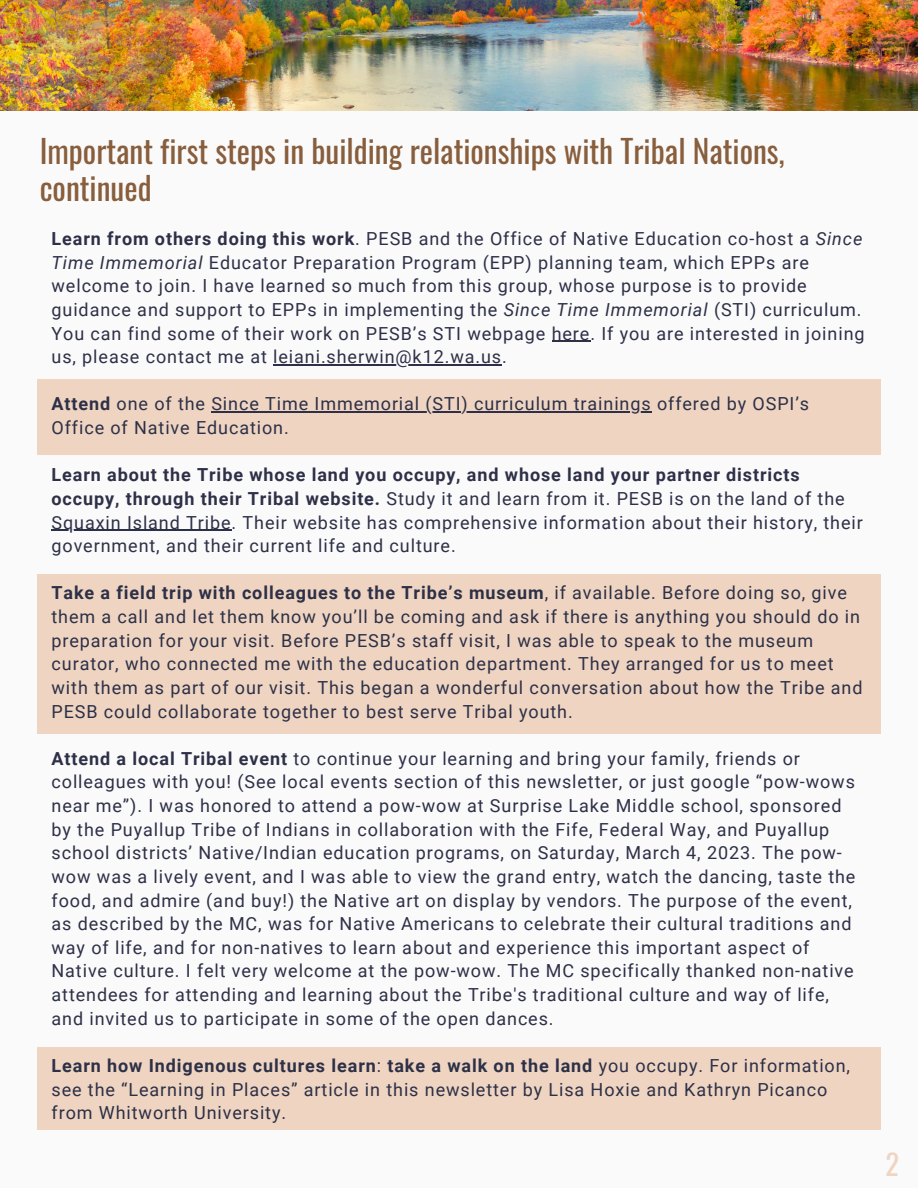
<style>
.page{position:relative;width:918px;height:1188px;background:#fafafa}
.page>*{position:absolute;margin:0;border:0;box-sizing:border-box;transform-origin:0 0}
.t1{font:31.5px/37.2px "Oswald";color:#885e3d}
.t2{font:28.5px "Oswald";color:#eed4c1}
.t3{font:18px/23.7px "Roboto";letter-spacing:.05em;color:#2d3047}
.t4{font:700 18px "Roboto";letter-spacing:.05em;color:#2d3047}
.s1{font-weight:700}
.s2{font-style:italic}
.s3{font-weight:400}
</style>
<div class="page">
<img style="left:0;top:0;width:918px;height:110px">
<div style="left:37px;top:380px;width:843px;height:75px;background:#eed4c1"></div>
<div style="left:37px;top:574px;width:843px;height:160px;background:#eed4c1"></div>
<div style="left:37px;top:1047px;width:843px;height:83px;background:#eed4c1"></div>
<hr style="left:552px;top:341px;width:38px;height:1px;background:#2d3047">
<hr style="left:273px;top:364px;width:229px;height:1px;background:#2d3047">
<hr style="left:211px;top:412px;width:441px;height:1px;background:#2d3047">
<hr style="left:52px;top:530px;width:180px;height:1px;background:#2d3047">
<h1 class="t1" style="left:40px;top:131px;width:746px">Important first steps in building relationships with Tribal Nations, continued</h1>
<h1 class="t3" style="left:52px;top:227px;width:815px"><span class="s1">Learn from others doing this work</span>. PESB and the Office of Native Education co-host a <span class="s2">Since Time Immemorial</span> Educator Preparation Program (EPP) planning team, which EPPs are welcome to join. I have learned so much from this group, whose purpose is to provide guidance and support to EPPs in implementing the <span class="s2">Since Time Immemorial</span> (STI) curriculum.<br>You can find some of their work on PESB’s STI webpage here. If you are interested in joining us, please contact me at leiani.sherwin@k12.wa.us.</h1>
<p class="t3" style="left:52px;top:392px;width:759px"><span class="s1">Attend</span> one of the Since Time Immemorial (STI) curriculum trainings offered by OSPI’s</p>
<p class="t3" style="left:52px;top:416px;width:239px">Office of Native Education.</p>
<p class="t4" style="left:52px;top:465px;width:750px">Learn about the Tribe whose land you occupy, and whose land your partner districts</p>
<p class="t3" style="left:52px;top:487px;width:795px"><span class="s1">occupy, through their Tribal website.</span> Study it and learn from it. PESB is on the land of the</p>
<p class="t3" style="left:52px;top:511px;width:813px">Squaxin Island Tribe. Their website has comprehensive information about their history, their government, and their current life and culture.</p>
<p class="t3" style="left:52px;top:581px;width:810px"><span class="s1">Take a field trip with colleagues to the Tribe’s museum</span>, if available. Before doing so, give them a call and let them know you’ll be coming and ask if there is anything you should do in preparation for your visit. Before PESB’s staff visit, I was able to speak to the museum</p>
<p class="t3" style="left:52px;top:652px;width:812px">curator, who connected me with the education department. They arranged for us to meet with them as part of our visit. This began a wonderful conversation about how the Tribe and<br>PESB could collaborate together to best serve Tribal youth.</p>
<p class="t3" style="left:52px;top:747px;width:805px"><span class="s1">Attend a local Tribal event</span> to continue your learning and bring your family, friends or colleagues with you! (See local events section of this newsletter, or just google “pow-wows near me”). I was honored to attend a pow-wow at Surprise Lake Middle school, sponsored</p>
<p class="t3" style="left:52px;top:818px;width:805px">by the Puyallup Tribe of Indians in collaboration with the Fife, Federal Way, and Puyallup school districts’ Native/Indian education programs, on Saturday, March 4, 2023. The pow&shy;wow was a lively event, and I was able to view the grand entry, watch the dancing, taste the food, and admire (and buy!) the Native art on display by vendors. The purpose of the event, as described by the MC, was for Native Americans to celebrate their cultural traditions and way of life, and for non-natives to learn about and experience this important aspect of Native culture. I felt very welcome at the pow-wow. The MC specifically thanked non-native attendees for attending and learning about the Tribe's traditional culture and way of life, and invited us to participate in some of the open dances.</p>
<p class="t4" style="left:52px;top:1055px;width:800px">Learn how Indigenous cultures learn<span class="s3">:</span> take a walk on the land <span class="s3">you occupy. For information,</span></p>
<p class="t3" style="left:52px;top:1078px;width:777px">see the “Learning in Places” article in this newsletter by Lisa Hoxie and Kathryn Picanco from Whitworth University.</p>
<h2 class="t2" style="left:886px;top:1142px;width:15px">2</h2>
</div>
